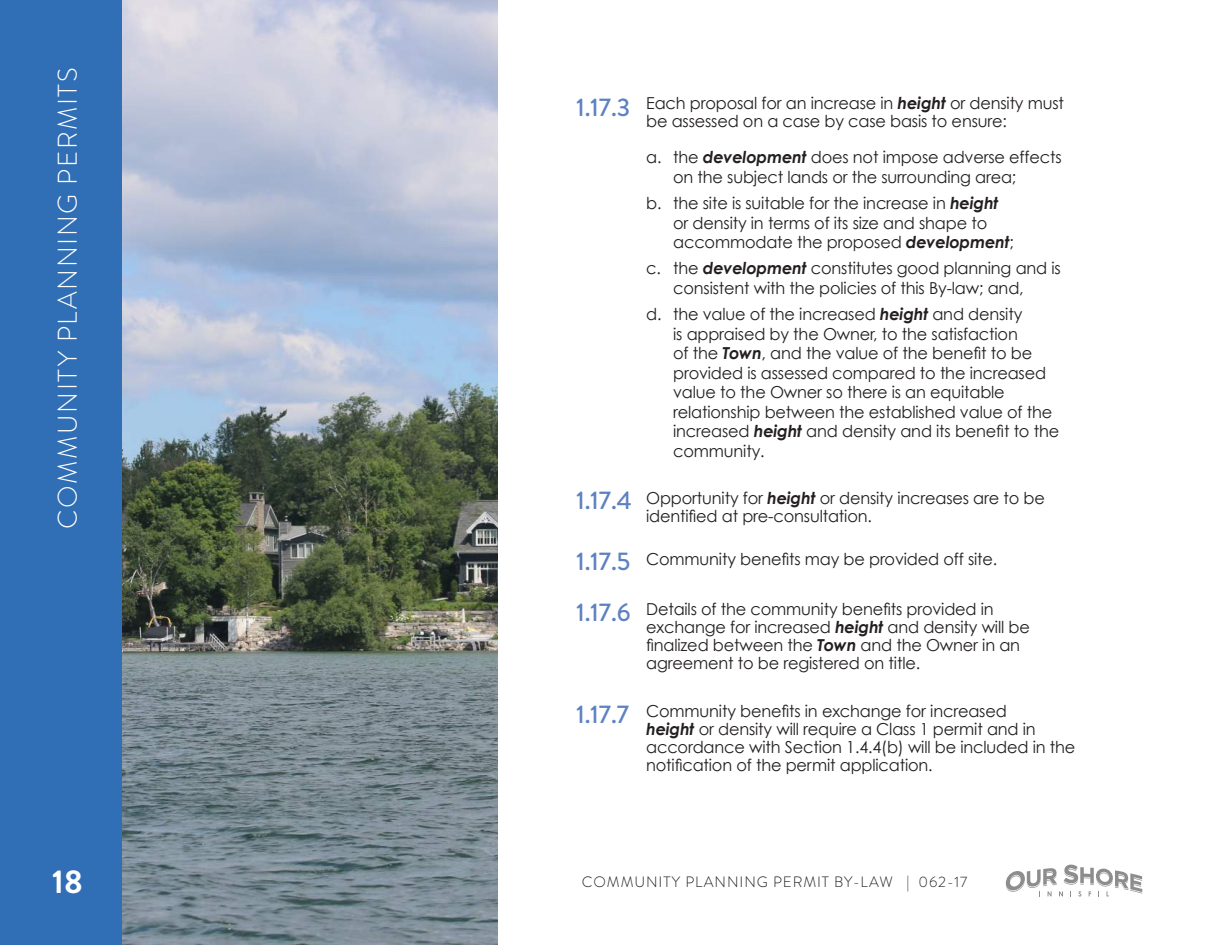
<style>
.page{position:relative;width:1215px;height:945px;background:#fff}
.page>*{position:absolute;margin:0;border:0;box-sizing:border-box;transform-origin:0 0}
.t1{font:700 33px "Brandon Grotesque";color:#fff}
.t2{font:300 27px "Brandon Grotesque";letter-spacing:.06em;color:#fff}
.t3{font:16.5px/19.5px "Century Gothic";letter-spacing:-.01em;color:#231f20}
.t4{font:300 15px "Brandon Grotesque";letter-spacing:.06em;color:#231f20}
.s1{font-family:"Brandon Grotesque";font-weight:500;font-size:25.5px;color:#5e82c0}
.s2{font-weight:700;font-style:italic}
</style>
<div class="page">
<svg style="left:1006px;top:865px;width:136px;height:32px"></svg>
<img style="left:122px;top:0;width:376px;height:945px">
<div style="left:0;top:0;width:122px;height:945px;background:#306eb5"></div>
<h2 class="t2" style="left:49px;top:529px;width:463px;rotate:-90deg">COMMUNITY PLANNING PERMITS</h2>
<h1 class="t1" style="left:52px;top:859px;width:32px">18</h1>
<p class="t3" style="left:646px;top:94px;width:419px;line-height:18px;text-indent:-70px"><span class="s1">1.17.3</span> Each proposal for an increase in <span class="s2">height</span> or density must be assessed on a case by case basis to ensure:</p>
<p class="t3" style="left:673px;top:147px;width:390px;text-indent:-27px">a. the <span class="s2">development</span> does not impose adverse effects on the subject lands or the surrounding area;</p>
<p class="t3" style="left:673px;top:193px;width:342px;text-indent:-27px">b. the site is suitable for the increase in <span class="s2">height </span>or density in terms of its size and shape to accommodate the proposed <span class="s2">development</span>;</p>
<p class="t3" style="left:673px;top:258px;width:389px;text-indent:-27px">c. the <span class="s2">development</span> constitutes good planning and is consistent with the policies of this By-law; and,</p>
<p class="t3" style="left:673px;top:304px;width:388px;text-indent:-27px">d. the value of the increased <span class="s2">height</span> and density<br>is appraised by the Owner, to the satisfaction<br>of the <span class="s2">Town</span>, and the value of the benefit to be provided is assessed compared to the increased value to the Owner so there is an equitable relationship between the established value of the increased <span class="s2">height</span> and density and its benefit to the community.</p>
<p class="t3" style="left:646px;top:488px;width:400px;line-height:18px;text-indent:-70px"><span class="s1">1.17.4</span> Opportunity for <span class="s2">height</span> or density increases are to be identified at pre-consultation.</p>
<p class="t3" style="left:576px;top:549px;width:423px"><span class="s1">1.17.5</span> Community benefits may be provided off site.</p>
<p class="t3" style="left:646px;top:599px;width:385px;line-height:18px;text-indent:-70px"><span class="s1">1.17.6</span> Details of the community benefits provided in exchange for increased <span class="s2">height</span> and density will be finalized between the <span class="s2">Town</span> and the Owner in an agreement to be registered on title.</p>
<p class="t3" style="left:646px;top:701px;width:431px;line-height:18px;text-indent:-70px"><span class="s1">1.17.7</span> Community benefits in exchange for increased<br><span class="s2">height</span> or density will require a Class 1 permit and in accordance with Section 1.4.4(b) will be included in the notification of the permit application.</p>
<p class="t4" style="left:582px;top:871px;width:387px">COMMUNITY PLANNING PERMIT BY-LAW | 062-17</p>
</div>
